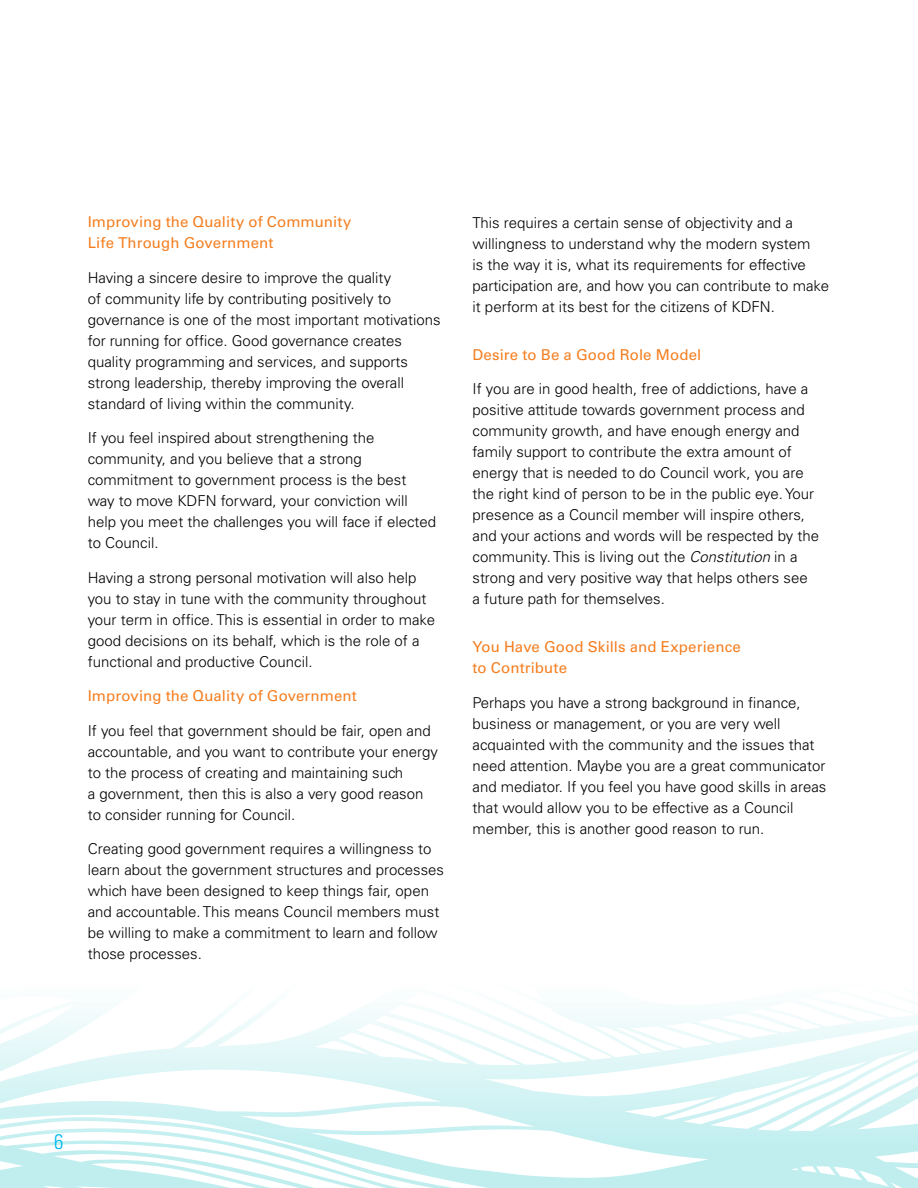
<style>
.page{position:relative;width:918px;height:1188px;background:#fff}
.page>*{position:absolute;margin:0;border:0;box-sizing:border-box;transform-origin:0 0}
.t1{font:300 condensed 21px "Univers";color:#00b9f1}
.t2{font:300 15px/21px "Univers";color:#000}
.t3{font:15px/21px "Univers";letter-spacing:.005em;color:#f57e20}
.s1{font-style:italic}
</style>
<div class="page">
<svg style="left:0;top:1008px;width:918px;height:180px"></svg>
<p class="t3" style="left:88px;top:212px;width:265px">Improving the Quality of Community<br>Life Through Government</p>
<p class="t2" style="left:88px;top:267px;width:354px">Having a sincere desire to improve the quality<br>of community life by contributing positively to governance is one of the most important motivations for running for office. Good governance creates quality programming and services, and supports strong leadership, thereby improving the overall standard of living within the community.</p>
<p class="t2" style="left:88px;top:427px;width:350px">If you feel inspired about strengthening the community, and you believe that a strong commitment to government process is the best way to move KDFN forward, your conviction will help you meet the challenges you will face if elected to Council.</p>
<p class="t2" style="left:88px;top:567px;width:349px">Having a strong personal motivation will also help you to stay in tune with the community throughout your term in office. This is essential in order to make good decisions on its behalf, which is the role of a functional and productive Council.</p>
<p class="t3" style="left:88px;top:686px;width:271px">Improving the Quality of Government</p>
<p class="t2" style="left:88px;top:720px;width:352px">If you feel that government should be fair, open and accountable, and you want to contribute your energy to the process of creating and maintaining such<br>a government, then this is also a very good reason to consider running for Council.</p>
<p class="t2" style="left:88px;top:838px;width:358px">Creating good government requires a willingness to learn about the government structures and processes which have been designed to keep things fair, open and accountable. This means Council members must be willing to make a commitment to learn and follow those processes.</p>
<p class="t2" style="left:472px;top:212px;width:358px">This requires a certain sense of objectivity and a willingness to understand why the modern system<br>is the way it is, what its requirements for effective participation are, and how you can contribute to make it perform at its best for the citizens of KDFN.</p>
<p class="t3" style="left:472px;top:344px;width:230px">Desire to Be a Good Role Model</p>
<p class="t2" style="left:472px;top:379px;width:348px">If you are in good health, free of addictions, have a positive attitude towards government process and community growth, and have enough energy and family support to contribute the extra amount of energy that is needed to do Council work, you are the right kind of person to be in the public eye. Your presence as a Council member will inspire others, and your actions and words will be respected by the community. This is living out the <span class="s1">Constitution</span> in a strong and very positive way that helps others see<br>a future path for themselves.</p>
<p class="t3" style="left:472px;top:637px;width:270px">You Have Good Skills and Experience to Contribute</p>
<p class="t2" style="left:472px;top:692px;width:355px">Perhaps you have a strong background in finance, business or management, or you are very well acquainted with the community and the issues that need attention. Maybe you are a great communicator and mediator. If you feel you have good skills in areas that would allow you to be effective as a Council member, this is another good reason to run.</p>
<h1 class="t1" style="left:54px;top:1129px;width:11px">6</h1>
</div>
